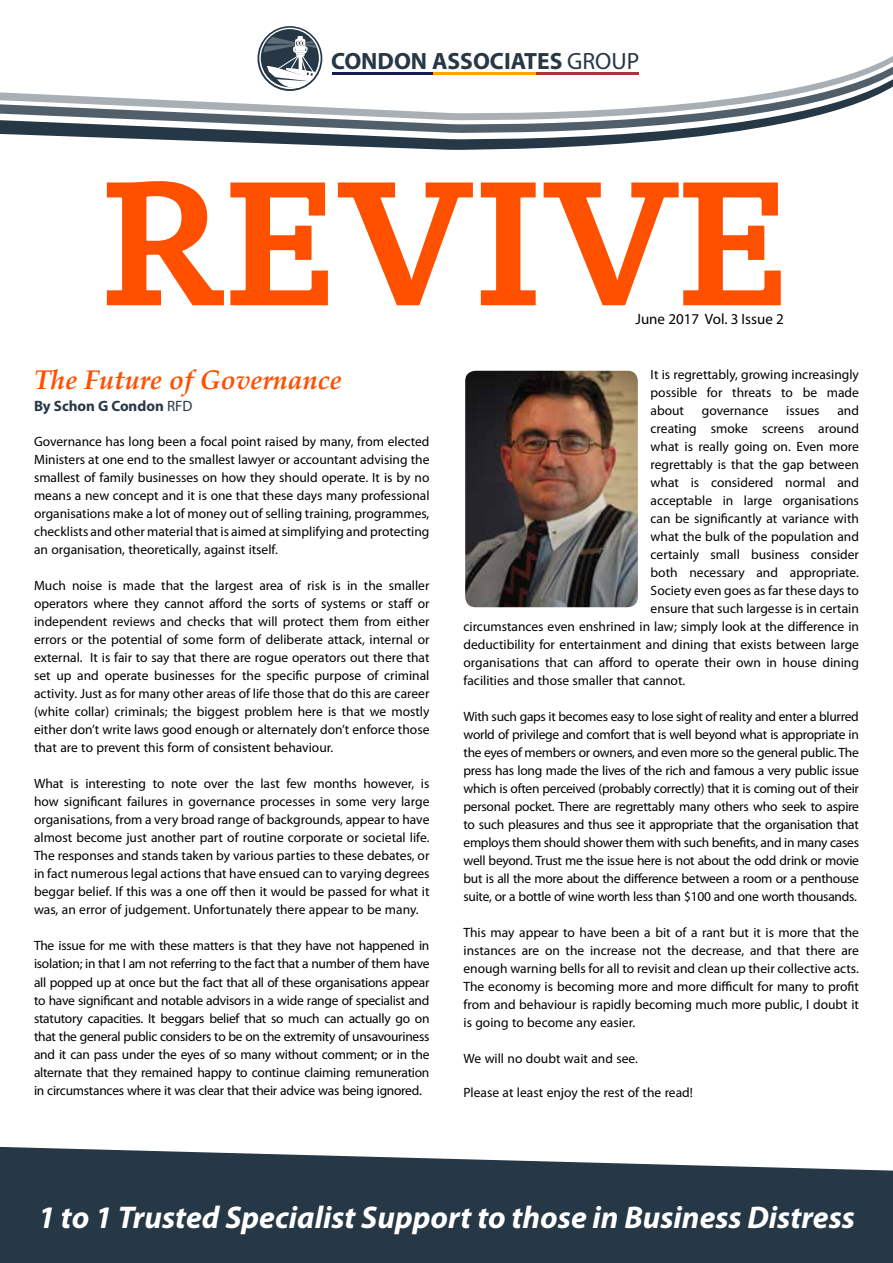
<style>
.page{position:relative;width:893px;height:1263px;background:#fff}
.page>*{position:absolute;margin:0;border:0;box-sizing:border-box;transform-origin:0 0}
.t1{font:167.4px "PT Serif Caption";letter-spacing:.03em;color:#ff5000}
.t2{font:italic 700 31.5px "Myriad Pro";color:#fff}
.t3{font:italic 700 27px "Palatino Linotype";color:#ff5000}
.t4{font:700 23.55px "Myriad";color:#263746}
.t5{font:15px "Myriad Pro";color:#000}
.t6{font:700 15px "Myriad Pro";color:#263746}
.t7{font:13.5px/18px "Myriad Pro";color:#000;text-align:justify}
.s1{font-weight:400}
</style>
<div class="page">
<svg style="left:315px;top:145px;width:285px;height:5px"></svg>
<svg style="left:116px;top:138px;width:567px;height:7px;fill:#263746"></svg>
<svg style="left:0;top:131px;width:739px;height:7px;fill:#263746"></svg>
<svg style="left:0;top:126px;width:769px;height:5px"></svg>
<svg style="left:0;top:120px;width:798px;height:6px"></svg>
<svg style="left:0;top:26px;width:893px;height:94px"></svg>
<svg style="left:0;top:1147px;width:893px;height:116px;background:#3c4b58"></svg>
<svg style="left:106px;top:181px;width:675px;height:190px"></svg>
<svg style="left:257px;top:26px;width:65px;height:65px"></svg>
<hr style="left:332px;top:73px;width:101px;height:2px;background:#131c4e">
<hr style="left:433px;top:73px;width:103px;height:2px;background:#ffa400">
<hr style="left:536px;top:73px;width:102px;height:2px;background:#a93439">
<svg style="left:259px;top:28px;width:62px;height:61px"></svg>
<img style="left:465px;top:371px;width:173px;height:236px">
<h3 class="t4" style="left:331px;top:49px;width:310px">CONDON ASSOCIATES <span class="s1">GROUP</span></h3>
<h1 class="t1" style="left:104px;top:135px;width:686px">REVIVE</h1>
<h3 class="t3" style="left:34px;top:360px;width:309px">The Future of Governance</h3>
<p class="t6" style="left:34px;top:397px;width:160px">By Schon G Condon <span class="s1">RFD</span></p>
<p class="t7" style="left:34px;top:432px;width:397px">Governance has long been a focal point raised by many, from elected Ministers at one end to the smallest lawyer or accountant advising the smallest of family businesses on how they should operate. It is by no means a new concept and it is one that these days many professional organisations make a lot of money out of selling training, programmes, checklists and other material that is aimed at simplifying and protecting an organisation, theoretically, against itself.</p>
<p class="t7" style="left:34px;top:576px;width:397px">Much noise is made that the largest area of risk is in the smaller operators where they cannot afford the sorts of systems or staff or independent reviews and checks that will protect them from either errors or the potential of some form of deliberate attack, internal or external. It is fair to say that there are rogue operators out there that set up and operate businesses for the specific purpose of criminal activity. Just as for many other areas of life those that do this are career (white collar) criminals; the biggest problem here is that we mostly either don’t write laws good enough or alternately don’t enforce those that are to prevent this form of consistent behaviour.</p>
<p class="t7" style="left:34px;top:774px;width:397px">What is interesting to note over the last few months however, is how significant failures in governance processes in some very large organisations, from a very broad range of backgrounds, appear to have almost become just another part of routine corporate or societal life.<br>The responses and stands taken by various parties to these debates, or in fact numerous legal actions that have ensued can to varying degrees beggar belief. If this was a one off then it would be passed for what it was, an error of judgement. Unfortunately there appear to be many.</p>
<p class="t7" style="left:34px;top:936px;width:397px">The issue for me with these matters is that they have not happened in isolation; in that I am not referring to the fact that a number of them have all popped up at once but the fact that all of these organisations appear to have significant and notable advisors in a wide range of specialist and statutory capacities. It beggars belief that so much can actually go on that the general public considers to be on the extremity of unsavouriness and it can pass under the eyes of so many without comment; or in the alternate that they remained happy to continue claiming remuneration in circumstances where it was clear that their advice was being ignored.</p>
<p class="t5" style="left:635px;top:310px;width:150px">June 2017 Vol. 3 Issue 2</p>
<p class="t7" style="left:651px;top:365px;width:210px">It is regrettably, growing increasingly possible for threats to be made about</p>
<p class="t7" style="left:702px;top:401px;width:68px">governance</p>
<p class="t7" style="left:786px;top:401px;width:35px">issues</p>
<p class="t7" style="left:837px;top:401px;width:23px">and</p>
<p class="t7" style="left:651px;top:419px;width:210px">creating smoke screens around</p>
<p class="t7" style="left:651px;top:437px;width:210px">what is really going on. Even more</p>
<p class="t7" style="left:651px;top:455px;width:210px">regrettably is that the gap between</p>
<p class="t7" style="left:651px;top:473px;width:210px">what is considered normal and</p>
<p class="t7" style="left:651px;top:491px;width:210px">acceptable in large organisations</p>
<p class="t7" style="left:651px;top:509px;width:210px">can be significantly at variance with</p>
<p class="t7" style="left:651px;top:527px;width:210px">what the bulk of the population and</p>
<p class="t7" style="left:651px;top:545px;width:210px">certainly small business consider</p>
<p class="t7" style="left:651px;top:563px;width:210px">both necessary and appropriate.</p>
<p class="t7" style="left:651px;top:581px;width:210px">Society even goes as far these days to</p>
<p class="t7" style="left:651px;top:599px;width:210px">ensure that such largesse is in certain</p>
<p class="t7" style="left:463px;top:617px;width:397px">circumstances even enshrined in law; simply look at the difference in</p>
<p class="t7" style="left:463px;top:635px;width:397px">deductibility for entertainment and dining that exists between large</p>
<p class="t7" style="left:463px;top:653px;width:397px">organisations that can afford to operate their own in house dining</p>
<p class="t7" style="left:463px;top:671px;width:223px">facilities and those smaller that cannot.</p>
<p class="t7" style="left:463px;top:707px;width:397px">With such gaps it becomes easy to lose sight of reality and enter a blurred world of privilege and comfort that is well beyond what is appropriate in the eyes of members or owners, and even more so the general public. The press has long made the lives of the rich and famous a very public issue which is often perceived (probably correctly) that it is coming out of their personal pocket. There are regrettably many others who seek to aspire to such pleasures and thus see it appropriate that the organisation that employs them should shower them with such benefits, and in many cases well beyond. Trust me the issue here is not about the odd drink or movie but is all the more about the difference between a room or a penthouse suite, or a bottle of wine worth less than $100 and one worth thousands.</p>
<p class="t7" style="left:463px;top:923px;width:397px">This may appear to have been a bit of a rant but it is more that the instances are on the increase not the decrease, and that there are enough warning bells for all to revisit and clean up their collective acts.<br>The economy is becoming more and more difficult for many to profit from and behaviour is rapidly becoming much more public, I doubt it is going to become any easier.</p>
<p class="t7" style="left:463px;top:1049px;width:176px">We will no doubt wait and see.</p>
<p class="t7" style="left:463px;top:1083px;width:231px">Please at least enjoy the rest of the read!</p>
<h2 class="t2" style="left:38px;top:1200px;width:818px">1 to 1 Trusted Specialist Support to those in Business Distress</h2>
</div>
